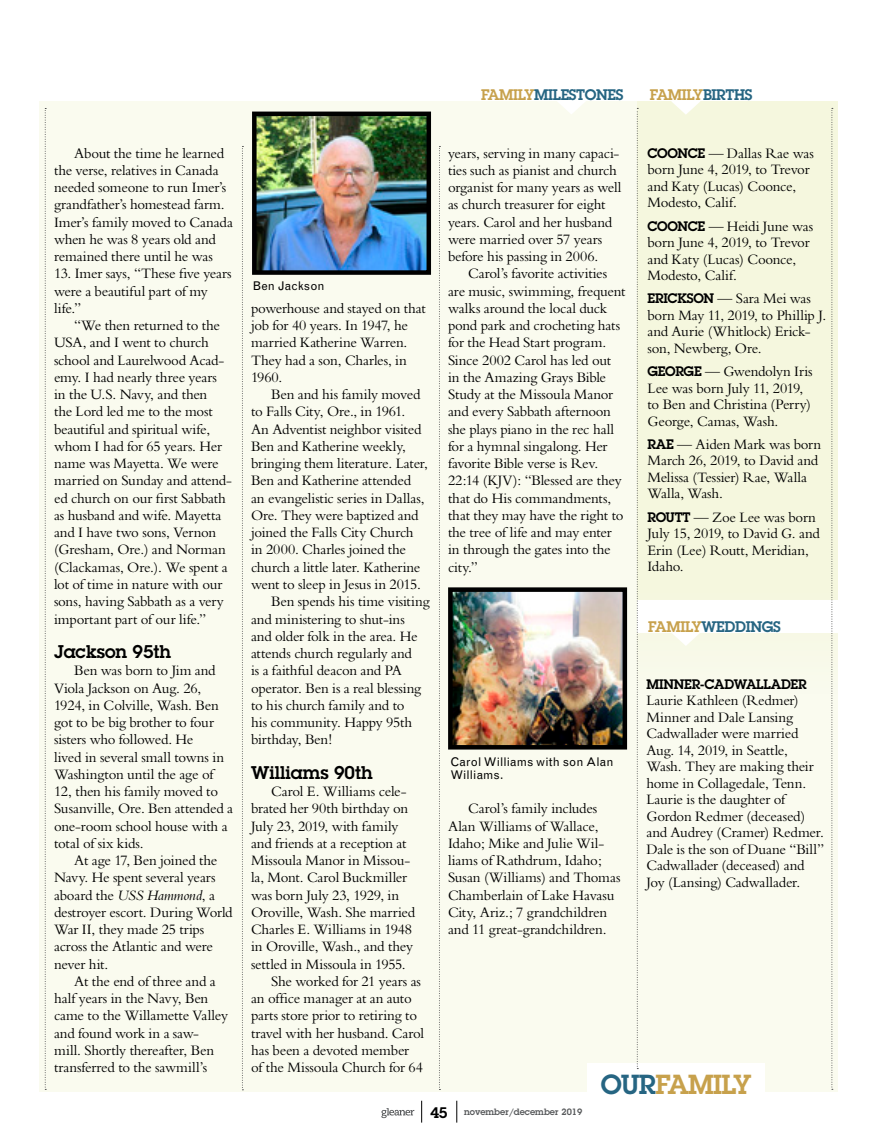
<style>
.page{position:relative;width:878px;height:1148px;background:#fff}
.page>*{position:absolute;margin:0;border:0;box-sizing:border-box;transform-origin:0 0}
.t1{font:600 27px "Lubalin Graph";letter-spacing:-.025em;color:#c7a14c}
.heading_2-Family-282{font:600 18px "Lubalin Graph";color:#000}
.body-Family-28292{font:15px/17.2px "Bembo";letter-spacing:-.015em;color:#000}
.body-Family-28293{font:15px/16.5px "Bembo";letter-spacing:-.015em;color:#000}
.body-Family-28294{font:15px/16.5px "Bembo";letter-spacing:-.015em;color:#000}
.t2{font:600 15px "Lubalin Graph";letter-spacing:-.025em;color:#266582}
.t3{font:600 15px "Lubalin Graph";letter-spacing:-.025em;color:#c7a14c}
.body-Family-28294-2{font:600 13.5px "Lubalin Graph";letter-spacing:-.015em;color:#000}
.photo_caption-Family{font:12px/13.5px "Grotesque";letter-spacing:.01em;color:#000}
.t4{font:600 9px "Lubalin Graph";color:#57595b}
.s1{color:#c7a14c}
.s2{color:#266582}
.s3{font-style:italic}
.s4{font-family:"Lubalin Graph";font-weight:600;font-size:13.5px}
.s5{font-size:15px;color:#000}
</style>
<div class="page">
<div style="left:40px;top:101px;width:797px;height:991px;background:#fafbef"></div>
<div style="left:637px;top:74px;width:200px;height:620px;background:#f5f7de"></div>
<svg style="left:45px;top:108px;width:1px;height:982px"></svg>
<svg style="left:242px;top:146px;width:1px;height:944px"></svg>
<div style="left:587px;top:1062px;width:178px;height:54px;background:#fff"></div>
<img style="left:257px;top:117px;width:169px;height:153px">
<div style="left:252px;top:112px;width:179px;height:163px;border:4px solid #000"></div>
<img style="left:453px;top:592px;width:169px;height:152px">
<div style="left:448px;top:587px;width:179px;height:162px;border:4px solid #000"></div>
<svg style="left:557px;top:101px;width:28px;height:13px"></svg>
<svg style="left:381px;top:1108px;width:33px;height:10px"></svg>
<svg style="left:456px;top:1100px;width:1px;height:22px"></svg>
<svg style="left:421px;top:1100px;width:1px;height:22px"></svg>
<svg style="left:671px;top:101px;width:29px;height:14px"></svg>
<div style="left:637px;top:69px;width:207px;height:32px;background:#fff"></div>
<svg style="left:671px;top:632px;width:29px;height:14px"></svg>
<div style="left:637px;top:600px;width:207px;height:32px;background:#fff"></div>
<svg style="left:439px;top:146px;width:1px;height:944px"></svg>
<svg style="left:831px;top:108px;width:1px;height:980px"></svg>
<svg style="left:637px;top:108px;width:1px;height:961px"></svg>
<p class="t2" style="left:481px;top:85px;width:144px"><span class="s1">FAMILY</span>MILESTONES</p>
<p class="t3" style="left:649px;top:85px;width:104px">FAMILY<span class="s2">BIRTHS</span></p>
<p class="body-Family-28292" style="left:54px;top:144px;width:180px;text-indent:20px">About the time he learned the verse, relatives in Canada needed someone to run Imer’s grandfather’s homestead farm.<br>Imer’s family moved to Canada when he was 8 years old and remained there until he was</p>
<p class="body-Family-28292" style="left:54px;top:265px;width:179px">13. Imer says, “These five years were a beautiful part of my life.”</p>
<p class="body-Family-28292" style="left:54px;top:316px;width:180px;text-indent:20px">“We then returned to the<br>USA, and I went to church school and Laurelwood Acad&shy;emy. I had nearly three years in the U.S. Navy, and then<br>the Lord led me to the most beautiful and spiritual wife, whom I had for 65 years. Her name was Mayetta. We were married on Sunday and attend&shy;ed church on our first Sabbath as husband and wife. Mayetta and I have two sons, Vernon (Gresham, Ore.) and Norman (Clackamas, Ore.). We spent a lot of time in nature with our sons, having Sabbath as a very important part of our life.”</p>
<p class="heading_2-Family-282" style="left:54px;top:639px;width:118px">Jackson 95th</p>
<p class="body-Family-28292" style="left:54px;top:661px;width:180px;text-indent:20px">Ben was born to Jim and<br>Viola Jackson on Aug. 26,<br>1924, in Colville, Wash. Ben got to be big brother to four sisters who followed. He<br>lived in several small towns in<br>Washington until the age of<br>12, then his family moved to<br>Susanville, Ore. Ben attended a one-room school house with a total of six kids.</p>
<p class="body-Family-28292" style="left:54px;top:851px;width:180px;text-indent:20px">At age 17, Ben joined the<br>Navy. He spent several years aboard the <span class="s3">USS Hammond</span>, a destroyer escort. During World<br>War II, they made 25 trips across the Atlantic and were never hit.</p>
<p class="body-Family-28292" style="left:54px;top:972px;width:175px;text-indent:20px">At the end of three and a half years in the Navy, Ben came to the Willamette Valley and found work in a saw&shy;mill. Shortly thereafter, Ben transferred to the sawmill’s</p>
<p class="photo_caption-Family" style="left:253px;top:279px;width:73px">Ben Jackson</p>
<p class="body-Family-28292" style="left:251px;top:299px;width:176px">powerhouse and stayed on that job for 40 years. In 1947, he married Katherine Warren.<br>They had a son, Charles, in<br>1960.</p>
<p class="body-Family-28292" style="left:251px;top:385px;width:179px;text-indent:20px">Ben and his family moved to Falls City, Ore., in 1961.<br>An Adventist neighbor visited<br>Ben and Katherine weekly, bringing them literature. Later,<br>Ben and Katherine attended an evangelistic series in Dallas,<br>Ore. They were baptized and joined the Falls City Church in 2000. Charles joined the church a little later. Katherine went to sleep in Jesus in 2015.</p>
<p class="body-Family-28292" style="left:251px;top:592px;width:180px;text-indent:20px">Ben spends his time visiting and ministering to shut-ins<br>and older folk in the area. He attends church regularly and<br>is a faithful deacon and PA operator. Ben is a real blessing to his church family and to<br>his community. Happy 95th birthday, Ben!</p>
<p class="heading_2-Family-282" style="left:251px;top:760px;width:123px">Williams 90th</p>
<p class="body-Family-28292" style="left:251px;top:782px;width:166px;text-indent:20px">Carol E. Williams cele&shy;brated her 90th birthday on<br>July 23, 2019, with family and friends at a reception at<br>Missoula Manor in Missou&shy;la, Mont. Carol Buckmiller was born July 23, 1929, in<br>Oroville, Wash. She married<br>Charles E. Williams in 1948 in Oroville, Wash., and they settled in Missoula in 1955.</p>
<p class="body-Family-28292" style="left:251px;top:972px;width:175px;text-indent:20px">She worked for 21 years as an office manager at an auto parts store prior to retiring to travel with her husband. Carol has been a devoted member of the Missoula Church for 64</p>
<p class="body-Family-28292" style="left:448px;top:144px;width:175px">years, serving in many capaci&shy;ties such as pianist and church organist for many years as well as church treasurer for eight years. Carol and her husband were married over 57 years before his passing in 2006.</p>
<p class="body-Family-28292" style="left:448px;top:265px;width:179px;text-indent:20px">Carol’s favorite activities are music, swimming, frequent walks around the local duck pond park and crocheting hats for the Head Start program.<br>Since 2002 Carol has led out in the Amazing Grays Bible<br>Study at the Missoula Manor and every Sabbath afternoon she plays piano in the rec hall for a hymnal singalong. Her favorite Bible verse is Rev.<br>22:14 (KJV): “Blessed are they that do His commandments, that they may have the right to the tree of life and may enter in through the gates into the city.”</p>
<p class="photo_caption-Family" style="left:450px;top:754px;width:165px">Carol Williams with son Alan<br>Williams.</p>
<p class="body-Family-28292" style="left:448px;top:799px;width:174px;text-indent:20px">Carol’s family includes<br>Alan Williams of Wallace,<br>Idaho; Mike and Julie Wil&shy;liams of Rathdrum, Idaho;<br>Susan (Williams) and Thomas<br>Chamberlain of Lake Havasu<br>City, Ariz.; 7 grandchildren and 11 great-grandchildren.</p>
<p class="body-Family-28293" style="left:647px;top:144px;width:168px"><span class="s4">COONCE</span> — Dallas Rae was born June 4, 2019, to Trevor and Katy (Lucas) Coonce,<br>Modesto, Calif.</p>
<p class="body-Family-28293" style="left:647px;top:217px;width:167px"><span class="s4">COONCE</span> — Heidi June was born June 4, 2019, to Trevor and Katy (Lucas) Coonce,<br>Modesto, Calif.</p>
<p class="body-Family-28293" style="left:647px;top:290px;width:180px"><span class="s4">ERICKSON</span> — Sara Mei was born May 11, 2019, to Phillip J. and Aurie (Whitlock) Erick&shy;son, Newberg, Ore.</p>
<p class="body-Family-28293" style="left:647px;top:363px;width:167px"><span class="s4">GEORGE</span> — Gwendolyn Iris<br>Lee was born July 11, 2019, to Ben and Christina (Perry)<br>George, Camas, Wash.</p>
<p class="body-Family-28293" style="left:647px;top:435px;width:175px"><span class="s4">RAE</span> — Aiden Mark was born<br>March 26, 2019, to David and<br>Melissa (Tessier) Rae, Walla<br>Walla, Wash.</p>
<p class="body-Family-28293" style="left:647px;top:508px;width:174px"><span class="s4">ROUTT</span> — Zoe Lee was born<br>July 15, 2019, to David G. and<br>Erin (Lee) Routt, Meridian,<br>Idaho.</p>
<p class="t2" style="left:648px;top:616px;width:134px"><span class="s1">FAMILY</span>WEDDINGS</p>
<p class="body-Family-28294-2" style="left:646px;top:675px;width:162px">MINNER-CADWALLADER</p>
<p class="body-Family-28294" style="left:646px;top:692px;width:179px">Laurie Kathleen (Redmer)<br>Minner and Dale Lansing<br>Cadwallader were married<br>Aug. 14, 2019, in Seattle,<br>Wash. They are making their home in Collagedale, Tenn.<br>Laurie is the daughter of<br>Gordon Redmer (deceased) and Audrey (Cramer) Redmer.<br>Dale is the son of Duane “Bill”<br>Cadwallader (deceased) and<br>Joy (Lansing) Cadwallader.</p>
<p class="t1" style="left:600px;top:1066px;width:153px"><span class="s2">OUR</span>FAMILY</p>
<p class="t4" style="left:430px;top:1106px;width:153px"><span class="s5">45</span> november/december 2019</p>
</div>
